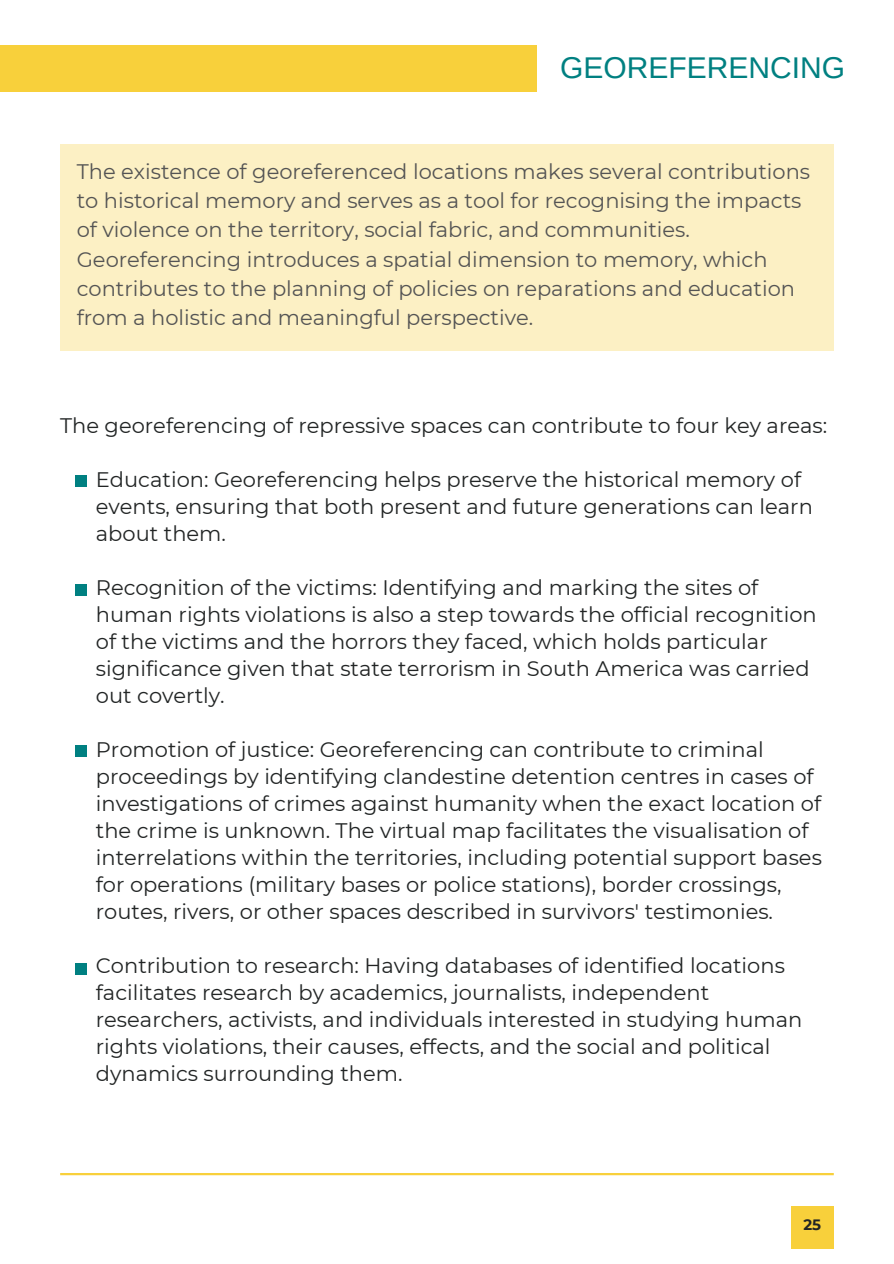
<style>
.page{position:relative;width:894px;height:1264px;background:#fff}
.page>*{position:absolute;margin:0;border:0;box-sizing:border-box;transform-origin:0 0}
.t1{font:30px "Arimo";color:#008081}
.t2{font:21px/27px "Montserrat";color:#222525}
.t3{font:21px/29.2px "Montserrat";color:#545454}
.t4{font:700 15px "Montserrat";color:#222525}
</style>
<div class="page">
<hr style="left:60px;top:1172px;width:773px;height:3px;background:#f8d03b">
<div style="left:790px;top:1205px;width:43px;height:43px;background:#f8d03b"></div>
<div style="left:60px;top:144px;width:773px;height:206px;background:#fcf0c4"></div>
<div style="left:75px;top:475px;width:11px;height:11px;background:#008081"></div>
<div style="left:75px;top:584px;width:11px;height:12px;background:#008081"></div>
<div style="left:75px;top:745px;width:11px;height:11px;background:#008081"></div>
<div style="left:75px;top:963px;width:11px;height:11px;background:#008081"></div>
<div style="left:0;top:45px;width:536px;height:46px;background:#f8d03b"></div>
<p class="t1" style="left:560px;top:51px;width:286px">GEOREFERENCING</p>
<p class="t3" style="left:77px;top:157px;width:734px">The existence of georeferenced locations makes several contributions to historical memory and serves as a tool for recognising the impacts of violence on the territory, social fabric, and communities.<br>Georeferencing introduces a spatial dimension to memory, which contributes to the planning of policies on reparations and education from a holistic and meaningful perspective.</p>
<h1 class="t2" style="left:60px;top:411px;width:768px">The georeferencing of repressive spaces can contribute to four key areas:</h1>
<p class="t2" style="left:96px;top:465px;width:718px">Education: Georeferencing helps preserve the historical memory of events, ensuring that both present and future generations can learn about them.</p>
<p class="t2" style="left:96px;top:573px;width:722px">Recognition of the victims: Identifying and marking the sites of human rights violations is also a step towards the official recognition of the victims and the horrors they faced, which holds particular significance given that state terrorism in South America was carried out covertly.</p>
<p class="t2" style="left:96px;top:735px;width:727px">Promotion of justice: Georeferencing can contribute to criminal proceedings by identifying clandestine detention centres in cases of investigations of crimes against humanity when the exact location of the crime is unknown. The virtual map facilitates the visualisation of interrelations within the territories, including potential support bases for operations (military bases or police stations), border crossings, routes, rivers, or other spaces described in survivors' testimonies.</p>
<p class="t2" style="left:96px;top:951px;width:707px">Contribution to research: Having databases of identified locations facilitates research by academics, journalists, independent researchers, activists, and individuals interested in studying human rights violations, their causes, effects, and the social and political dynamics surrounding them.</p>
<p class="t4" style="left:803px;top:1215px;width:19px">25</p>
</div>
